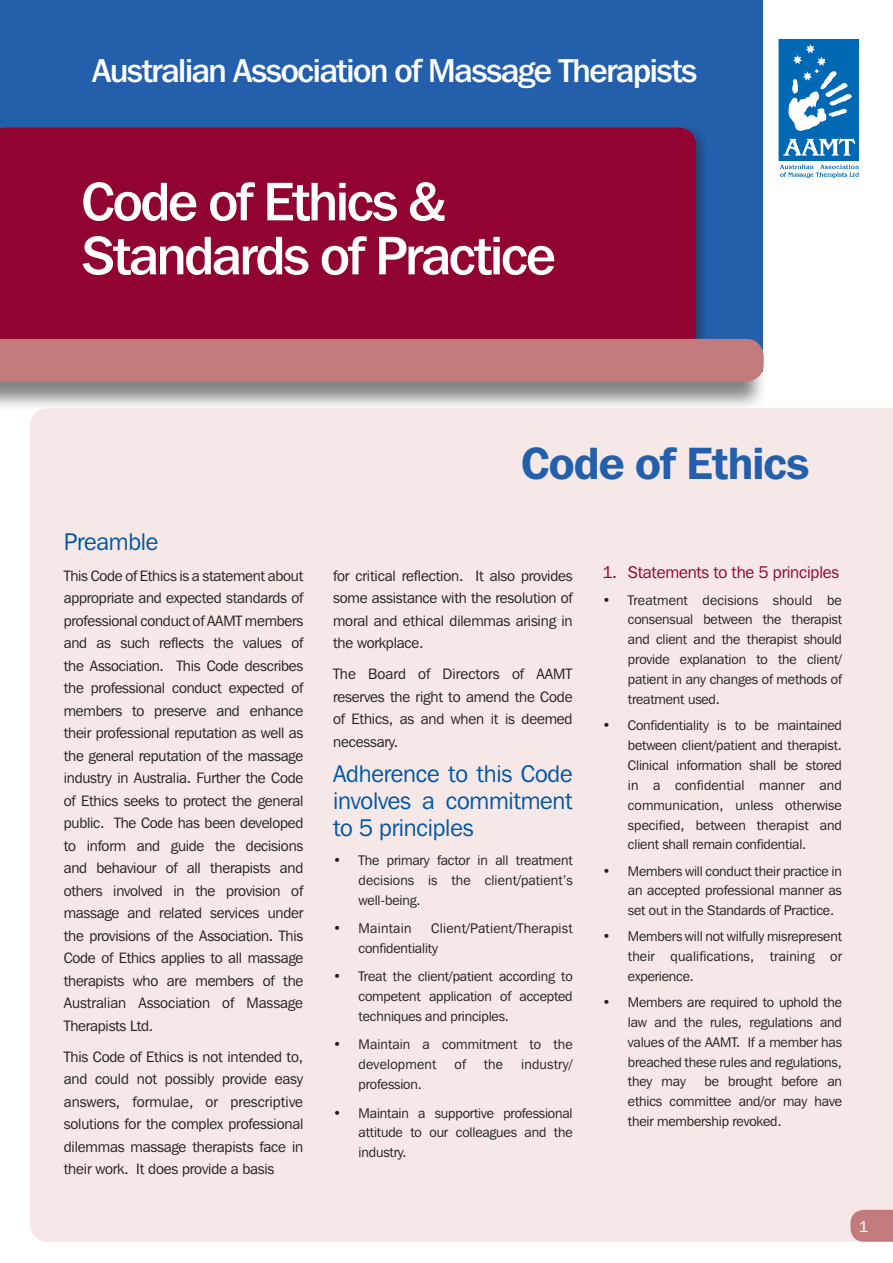
<style>
.page{position:relative;width:893px;height:1263px;background:#fff}
.page>*{position:absolute;margin:0;border:0;box-sizing:border-box;transform-origin:0 0}
.t1{font:500 54px "Franklin Gothic IT Cby BT";letter-spacing:-.04em;color:#fff}
.t2{font:600 45px "Franklin Gothic IT Cby BT";letter-spacing:-.02em;color:#235fab}
.t3{font:500 33px "Franklin Gothic IT Cby BT";letter-spacing:-.04em;color:#fff}
.t4{font:24px/27px "Franklin Gothic IT Cby BT";letter-spacing:-.01em;color:#0155a5;text-align:justify}
.t5{font:16.8px "Franklin Gothic IT Cby BT";letter-spacing:-.01em;color:#910331}
.t6{font:15.75px "Franklin Gothic IT Cby BT";color:#fff}
.t7{font:15px/22.5px "Franklin Gothic IT Cby BT";letter-spacing:-.01em;color:#231f20;text-align:justify}
.t8{font:13.8px/19.8px "Franklin Gothic IT Cby BT";letter-spacing:-.01em;color:#231f20;text-align:justify}
.t9{font:13.8px/19.8px "Franklin Gothic IT Cby BT";letter-spacing:.02em;color:#231f20}
.t10{font:13.8px "Franklin Gothic IT Cby BT";letter-spacing:.015em;color:#231f20}
</style>
<div class="page">
<div style="left:0;top:0;width:767px;height:411px;background:#231f20;opacity:.55"></div>
<div style="left:0;top:0;width:762px;height:372px;background:#235fab"></div>
<div style="left:30px;top:408px;width:863px;height:834px;background:#f5e8e6"></div>
<div style="left:0;top:123px;width:708px;height:251px;background:#231f20;opacity:.45"></div>
<div style="left:0;top:128px;width:696px;height:211px;background:#910331"></div>
<div style="left:0;top:339px;width:764px;height:43px;background:#c27b7d"></div>
<div style="left:779px;top:39px;width:79px;height:121px;background:#0168b3"></div>
<div style="left:779px;top:39px;width:80px;height:122px;border:1px solid #0168b3"></div>
<svg style="left:783px;top:138px;width:72px;height:18px"></svg>
<svg style="left:788px;top:44px;width:64px;height:87px"></svg>
<svg style="left:780px;top:164px;width:79px;height:14px"></svg>
<svg style="left:850px;top:1210px;width:43px;height:32px"></svg>
<p class="t3" style="left:92px;top:50px;width:607px">Australian Association of Massage Therapists</p>
<p class="t1" style="left:81px;top:168px;width:365px">Code of Ethics &amp;</p>
<p class="t1" style="left:81px;top:222px;width:476px">Standards of Practice</p>
<p class="t4" style="left:64px;top:528px;width:96px">Preamble</p>
<p class="t7" style="left:64px;top:564px;width:241px">This Code of Ethics is a statement about appropriate and expected standards of professional conduct of AAMT members and as such reflects the values of the Association. This Code describes the professional conduct expected of members to preserve and enhance their professional reputation as well as the general reputation of the massage industry in Australia. Further the Code of Ethics seeks to protect the general public. The Code has been developed to inform and guide the decisions and behaviour of all therapists and others involved in the provision of massage and related services under the provisions of the Association. This Code of Ethics applies to all massage therapists who are members of the Australian Association of Massage Therapists Ltd.</p>
<p class="t7" style="left:64px;top:1045px;width:241px">This Code of Ethics is not intended to, and could not possibly provide easy answers, formulae, or prescriptive solutions for the complex professional dilemmas massage therapists face in their work. It does provide a basis</p>
<p class="t2" style="left:521px;top:434px;width:290px">Code of Ethics</p>
<p class="t7" style="left:333px;top:564px;width:241px">for critical reflection. It also provides some assistance with the resolution of moral and ethical dilemmas arising in the workplace.</p>
<p class="t7" style="left:333px;top:663px;width:241px">The Board of Directors of AAMT reserves the right to amend the Code of Ethics, as and when it is deemed necessary.</p>
<p class="t4" style="left:333px;top:760px;width:241px">Adherence to this Code involves a commitment to 5 principles</p>
<p class="t8" style="left:359px;top:850px;width:216px;text-indent:-26px">• The primary factor in all treatment decisions is the client/patient’s well-being.</p>
<p class="t9" style="left:333px;top:918px;width:80px">• Maintain</p>
<p class="t9" style="left:359px;top:918px;width:216px;text-indent:73px">Client/Patient/Therapist confidentiality</p>
<p class="t8" style="left:359px;top:966px;width:216px;text-indent:-26px">• Treat the client/patient according to competent application of accepted techniques and principles.</p>
<p class="t8" style="left:359px;top:1034px;width:215px;text-indent:-26px">• Maintain a commitment to the development</p>
<p class="t8" style="left:454px;top:1054px;width:13px">of</p>
<p class="t8" style="left:484px;top:1054px;width:21px">the</p>
<p class="t10" style="left:521px;top:1056px;width:53px">industry/</p>
<p class="t8" style="left:359px;top:1074px;width:65px">profession.</p>
<p class="t8" style="left:359px;top:1102px;width:216px;text-indent:-26px">• Maintain a supportive professional attitude to our colleagues and the industry.</p>
<p class="t5" style="left:602px;top:562px;width:238px">1. Statements to the 5 principles</p>
<p class="t8" style="left:628px;top:590px;width:216px;text-indent:-26px">• Treatment decisions should be consensual between the therapist and client and the therapist should provide explanation to the client/ patient in any changes of methods of treatment used.</p>
<p class="t8" style="left:628px;top:715px;width:216px;text-indent:-26px">• Confidentiality is to be maintained between client/patient and therapist.<br>Clinical information shall be stored in a confidential manner and communication, unless otherwise specified, between therapist and client shall remain confidential.</p>
<p class="t8" style="left:628px;top:861px;width:215px;text-indent:-26px">• Members will conduct their practice in an accepted professional manner as set out in the Standards of Practice.</p>
<p class="t8" style="left:628px;top:926px;width:216px;text-indent:-26px">• Members will not wilfully misrepresent their qualifications, training or experience.</p>
<p class="t8" style="left:628px;top:992px;width:216px;text-indent:-26px">• Members are required to uphold the law and the rules, regulations and values of the AAMT. If a member has breached these rules and regulations, they may</p>
<p class="t8" style="left:628px;top:1071px;width:216px;text-indent:77px">be brought before an ethics committee and/or may have their membership revoked.</p>
<p class="t6" style="left:859px;top:1216px;width:11px">1</p>
</div>
